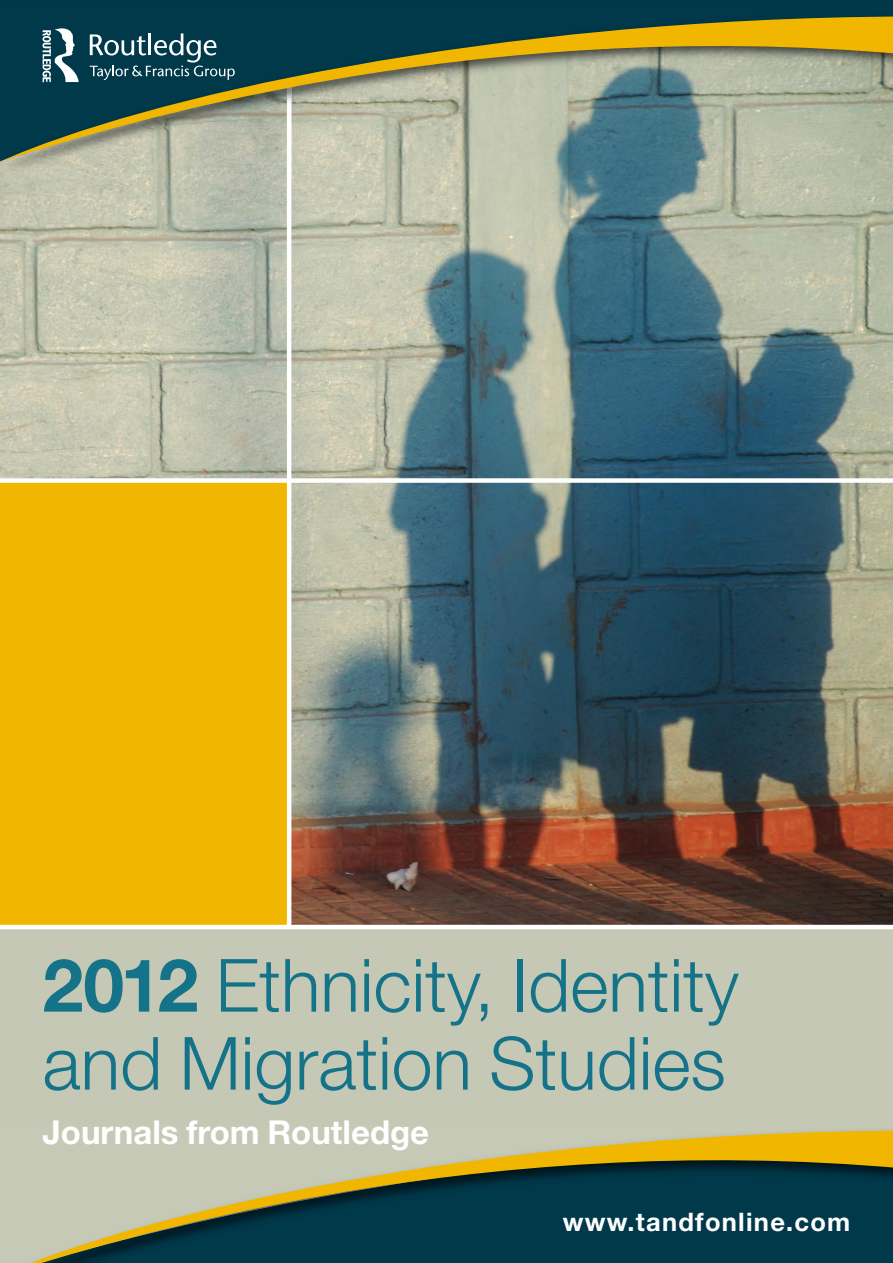
<style>
.page{position:relative;width:893px;height:1263px;background:#fff}
.page>*{position:absolute;margin:0;border:0;box-sizing:border-box;transform-origin:0 0}
.t1{font:300 73.5px/78px "Helvetica Neue";color:#157389}
.t2{font:700 33px "Helvetica Neue";color:#fff}
.t3{font:700 25.5px "Helvetica Neue";letter-spacing:.05em;color:#fff}
.s1{font-weight:700}
</style>
<div class="page">
<img style="left:0;top:181px;width:893px;height:744px">
<div style="left:0;top:927px;width:893px;height:336px;background:#c5c8b4"></div>
<div style="left:0;top:480px;width:289px;height:447px;background:#f1b700"></div>
<hr style="left:287px;top:47px;width:4px;height:879px;background:#fff">
<div style="left:0;top:478px;width:893px;height:5px;background:#fff"></div>
<hr style="left:0;top:925px;width:893px;height:4px;background:#fff">
<div style="left:0;top:0;width:893px;height:10px;background:#003849"></div>
<svg style="left:31px;top:1130px;width:862px;height:133px;fill:#00394a"></svg>
<img style="left:291px;top:162px;width:602px;height:19px">
<img style="left:0;top:162px;width:287px;height:19px">
<div style="left:0;top:10px;width:893px;height:5px;background:#00394a"></div>
<svg style="left:0;top:15px;width:893px;height:147px;background:#7d8c73"></svg>
<svg style="left:90px;top:33px;width:145px;height:47px;background:#315f6d"></svg>
<svg style="left:43px;top:28px;width:36px;height:54px"></svg>
<p class="t1" style="left:43px;top:953px;width:698px"><span class="s1">2012</span> Ethnicity, Identity and Migration Studies</p>
<p class="t2" style="left:43px;top:1121px;width:388px">Journals from Routledge</p>
<p class="t3" style="left:563px;top:1213px;width:289px">www.tandfonline.com</p>
</div>
